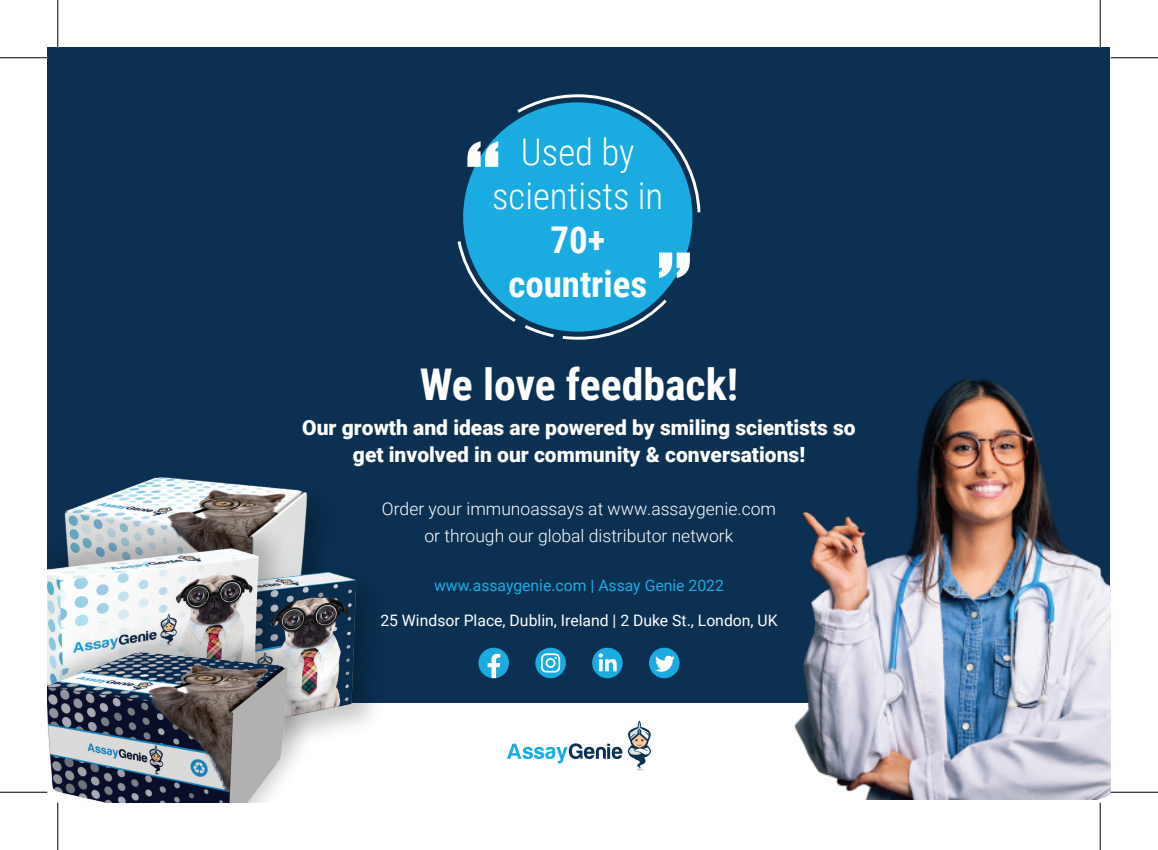
<style>
.page{position:relative;width:1158px;height:850px;background:#fff}
.page>*{position:absolute;margin:0;border:0;box-sizing:border-box;transform-origin:0 0}
.t1{font:700 43.75px "Roboto Condensed";color:#fff}
.t2{font:300 36.75px/44.1px "Roboto Condensed";color:#fff;text-align:center}
.t3{font:700 36.75px/44.1px "Roboto Condensed";color:#fff;text-align:center}
.t4{font:900 21px/26.2px "Roboto";color:#fff;text-align:center}
.t5{font:300 17.5px/26.2px "Roboto";color:#fff;text-align:center}
.t6{font:15.75px "Roboto";color:#fff}
.t7{font:15.75px "Roboto";color:#1aace1}
</style>
<div class="page">
<div style="left:48px;top:48px;width:1061px;height:655px;background:#0b3051"></div>
<img style="left:74px;top:477px;width:243px;height:35px">
<img style="left:298px;top:512px;width:76px;height:210px">
<svg style="left:507px;top:743px;width:116px;height:21px"></svg>
<div style="left:463px;top:102px;width:229px;height:230px;background:#1aace1;border-radius:50%"></div>
<svg style="left:514px;top:94px;width:187px;height:121px"></svg>
<svg style="left:457px;top:238px;width:232px;height:102px"></svg>
<svg style="left:467px;top:141px;width:31px;height:26px"></svg>
<img style="left:625px;top:266px;width:484px;height:533px">
<img style="left:65px;top:508px;width:233px;height:101px">
<img style="left:48px;top:512px;width:235px;height:97px">
<img style="left:48px;top:609px;width:315px;height:193px">
<div style="left:535px;top:647px;width:30px;height:31px;background:#1aace1;border-radius:50%"></div>
<svg style="left:541px;top:653px;width:19px;height:19px"></svg>
<div style="left:649px;top:647px;width:30px;height:31px;background:#1aace1;border-radius:50%"></div>
<svg style="left:655px;top:655px;width:19px;height:17px"></svg>
<div style="left:592px;top:647px;width:30px;height:31px;background:#1aace1;border-radius:50%"></div>
<svg style="left:598px;top:653px;width:18px;height:18px"></svg>
<svg style="left:478px;top:647px;width:31px;height:31px"></svg>
<hr style="left:0;top:57px;width:47px;height:1px;background:#000">
<hr style="left:1110px;top:57px;width:47px;height:1px;background:#000">
<hr style="left:0;top:792px;width:47px;height:1px;background:#000">
<hr style="left:1110px;top:792px;width:47px;height:1px;background:#000">
<hr style="left:57px;top:0;width:1px;height:47px;background:#000">
<hr style="left:57px;top:802px;width:1px;height:48px;background:#000">
<hr style="left:1099px;top:0;width:1px;height:47px;background:#000">
<hr style="left:1099px;top:802px;width:1px;height:48px;background:#000">
<h2 class="t2" style="left:492px;top:128px;width:172px">Used by scientists in</h2>
<h2 class="t3" style="left:508px;top:216px;width:140px">70+ countries</h2>
<h1 class="t1" style="left:420px;top:354px;width:320px">We love feedback!</h1>
<p class="t4" style="left:302px;top:414px;width:554px">Our growth and ideas are powered by smiling scientists so get involved in our community &amp; conversations!</p>
<p class="t5" style="left:382px;top:495px;width:395px">Order your immunoassays at www.assaygenie.com or through our global distributor network</p>
<p class="t7" style="left:434px;top:574px;width:291px">www.assaygenie.com | Assay Genie 2022</p>
<p class="t6" style="left:380px;top:609px;width:399px">25 Windsor Place, Dublin, Ireland | 2 Duke St., London, UK</p>
</div>
